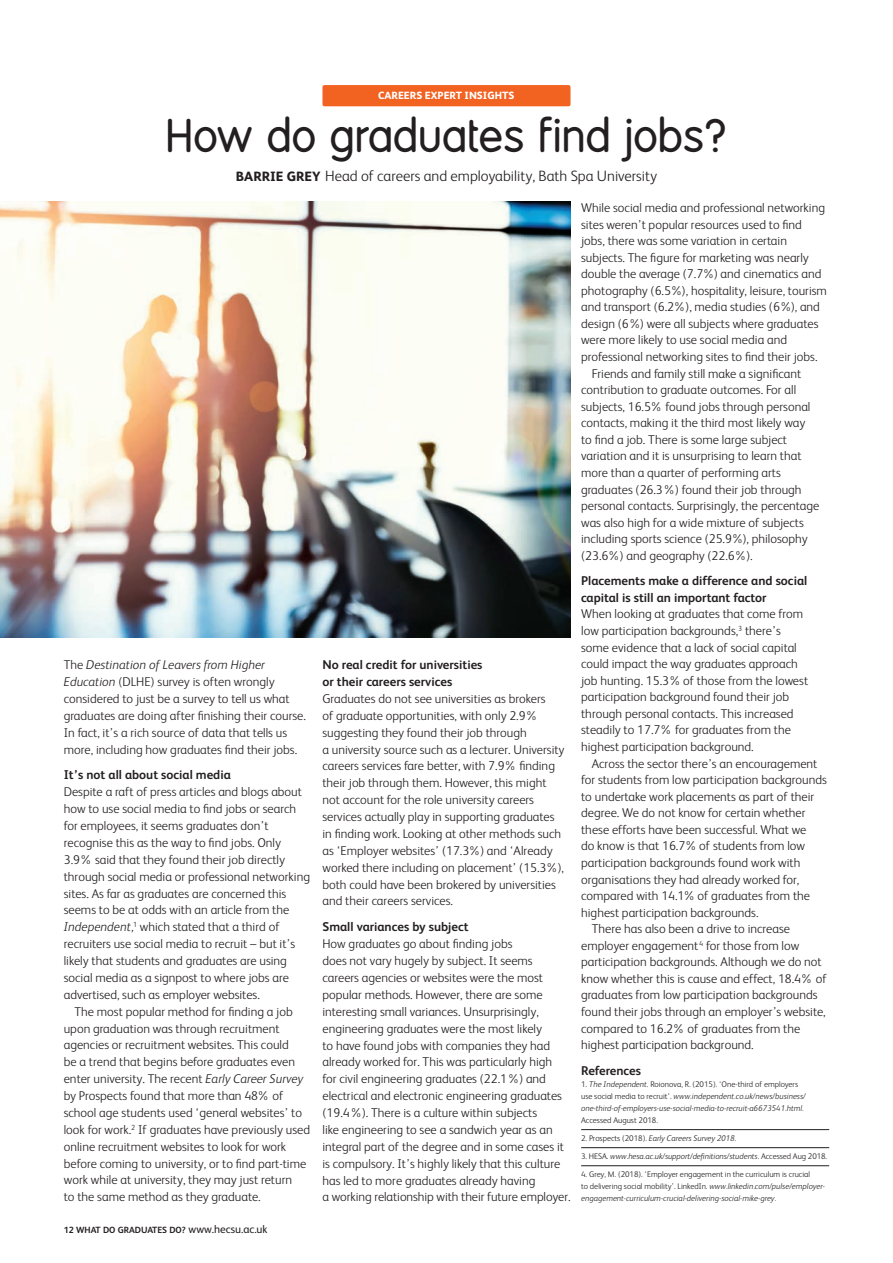
<style>
.page{position:relative;width:893px;height:1263px;background:#fff}
.page>*{position:absolute;margin:0;border:0;box-sizing:border-box;transform-origin:0 0}
.t1{font:45px "Nesimplifiedfullfont";color:#231f20}
.t2{font:300 15px "FS Albert";color:#231f20}
.t3{font:300 12.75px/17px "FS Albert";color:#231f20}
.t4{font:700 12.75px/17px "FS Albert";color:#231f20}
.t5{font:800 10.5px "FS Albert";color:#fff}
.t6{font:700 9px "FS Albert";color:#231f20}
.t7{font:italic 300 8.25px/12px "FS Albert";color:#231f20}
.t8{font:300 8.25px/12px "FS Albert";color:#231f20}
.s1{font-weight:800;font-size:13.5px}
.s2{font-style:italic}
.s3{font-weight:400;font-size:11.25px}
.s4{font-style:normal}
</style>
<div class="page">
<hr style="left:581px;top:1129px;width:248px;height:1px;background:#231f20">
<hr style="left:581px;top:1147px;width:248px;height:1px;background:#231f20">
<hr style="left:581px;top:1165px;width:248px;height:1px;background:#231f20">
<img style="left:0;top:202px;width:570px;height:436px">
<div style="left:322px;top:85px;width:248px;height:21px;background:#f26221;border-radius:2px"></div>
<p class="t5" style="left:378px;top:89px;width:138px">CAREERS EXPERT INSIGHTS</p>
<h1 class="t1" style="left:165px;top:110px;width:563px">How do graduates find jobs?</h1>
<p class="t2" style="left:236px;top:167px;width:423px"><span class="s1">BARRIE GREY</span> Head of careers and employability, Bath Spa University</p>
<p class="t3" style="left:64px;top:656px;width:244px">The <span class="s2">Destination of Leavers from Higher Education</span> (DLHE) survey is often wrongly considered to just be a survey to tell us what graduates are doing after finishing their course.<br>In fact, it’s a rich source of data that tells us more, including how graduates find their jobs.</p>
<p class="t4" style="left:64px;top:766px;width:169px">It’s not all about social media</p>
<p class="t3" style="left:64px;top:783px;width:248px">Despite a raft of press articles and blogs about how to use social media to find jobs or search for employees, it seems graduates don’t recognise this as the way to find jobs. Only 3.9% said that they found their job directly through social media or professional networking sites. As far as graduates are concerned this seems to be at odds with an article from the <span class="s2">Independent,</span><sup>1</sup> which stated that a third of recruiters use social media to recruit – but it’s likely that students and graduates are using social media as a signpost to where jobs are advertised, such as employer websites.</p>
<p class="t3" style="left:64px;top:1003px;width:248px;text-indent:11px">The most popular method for finding a job upon graduation was through recruitment agencies or recruitment websites. This could<br>be a trend that begins before graduates even enter university. The recent <span class="s2">Early Career Survey </span>by Prospects found that more than 48% of school age students used ‘general websites’ to look for work.<sup>2</sup> If graduates have previously used online recruitment websites to look for work before coming to university, or to find part-time work while at university, they may just return<br>to the same method as they graduate.</p>
<p class="t6" style="left:64px;top:1225px;width:205px">12 WHAT DO GRADUATES DO? <span class="s3">www.hecsu.ac.uk</span></p>
<p class="t4" style="left:322px;top:656px;width:162px">No real credit for universities or their careers services</p>
<p class="t3" style="left:322px;top:690px;width:244px">Graduates do not see universities as brokers<br>of graduate opportunities, with only 2.9% suggesting they found their job through<br>a university source such as a lecturer. University careers services fare better, with 7.9% finding their job through them. However, this might not account for the role university careers services actually play in supporting graduates in finding work. Looking at other methods such as ‘Employer websites’ (17.3%) and ‘Already worked there including on placement’ (15.3%), both could have been brokered by universities and their careers services.</p>
<p class="t4" style="left:322px;top:918px;width:148px">Small variances by subject</p>
<p class="t3" style="left:322px;top:935px;width:250px">How graduates go about finding jobs<br>does not vary hugely by subject. It seems careers agencies or websites were the most popular methods. However, there are some interesting small variances. Unsurprisingly, engineering graduates were the most likely<br>to have found jobs with companies they had already worked for. This was particularly high<br>for civil engineering graduates (22.1%) and electrical and electronic engineering graduates (19.4%). There is a culture within subjects<br>like engineering to see a sandwich year as an integral part of the degree and in some cases it is compulsory. It’s highly likely that this culture has led to more graduates already having<br>a working relationship with their future employer.</p>
<p class="t3" style="left:581px;top:199px;width:245px">While social media and professional networking</p>
<p class="t3" style="left:581px;top:216px;width:222px">sites weren’t popular resources used to find</p>
<p class="t3" style="left:581px;top:232px;width:207px">jobs, there was some variation in certain</p>
<p class="t3" style="left:581px;top:249px;width:229px">subjects. The figure for marketing was nearly</p>
<p class="t3" style="left:581px;top:265px;width:242px">double the average (7.7%) and cinematics and</p>
<p class="t3" style="left:581px;top:282px;width:247px">photography (6.5%), hospitality, leisure, tourism</p>
<p class="t3" style="left:581px;top:298px;width:240px">and transport (6.2%), media studies (6%), and</p>
<p class="t3" style="left:581px;top:315px;width:239px">design (6%) were all subjects where graduates</p>
<p class="t3" style="left:581px;top:331px;width:207px">were more likely to use social media and</p>
<p class="t3" style="left:581px;top:348px;width:238px">professional networking sites to find their jobs.</p>
<p class="t3" style="left:592px;top:365px;width:211px">Friends and family still make a significant</p>
<p class="t3" style="left:581px;top:381px;width:217px">contribution to graduate outcomes. For all</p>
<p class="t3" style="left:581px;top:398px;width:231px">subjects, 16.5% found jobs through personal</p>
<p class="t3" style="left:581px;top:414px;width:226px">contacts, making it the third most likely way</p>
<p class="t3" style="left:581px;top:431px;width:207px">to find a job. There is some large subject</p>
<p class="t3" style="left:581px;top:447px;width:222px">variation and it is unsurprising to learn that</p>
<p class="t3" style="left:581px;top:464px;width:201px">more than a quarter of performing arts</p>
<p class="t3" style="left:581px;top:481px;width:222px">graduates (26.3%) found their job through</p>
<p class="t3" style="left:581px;top:497px;width:240px">personal contacts. Surprisingly, the percentage</p>
<p class="t3" style="left:581px;top:514px;width:224px">was also high for a wide mixture of subjects</p>
<p class="t3" style="left:581px;top:530px;width:228px">including sports science (25.9%), philosophy</p>
<p class="t3" style="left:581px;top:547px;width:173px">(23.6%) and geography (22.6%).</p>
<p class="t4" style="left:581px;top:573px;width:228px;line-height:16.5px">Placements make a difference and social capital is still an important factor</p>
<p class="t3" style="left:581px;top:606px;width:228px;line-height:16.5px">When looking at graduates that come from low participation backgrounds,<sup>3</sup> there’s some evidence that a lack of social capital could impact the way graduates approach job hunting. 15.3% of those from the lowest participation background found their job through personal contacts. This increased steadily to 17.7% for graduates from the highest participation background.</p>
<p class="t3" style="left:592px;top:755px;width:227px">Across the sector there’s an encouragement</p>
<p class="t3" style="left:581px;top:771px;width:247px">for students from low participation backgrounds</p>
<p class="t3" style="left:581px;top:788px;width:235px">to undertake work placements as part of their</p>
<p class="t3" style="left:581px;top:804px;width:226px">degree. We do not know for certain whether</p>
<p class="t3" style="left:581px;top:821px;width:227px">these efforts have been successful. What we</p>
<p class="t3" style="left:581px;top:837px;width:225px">do know is that 16.7% of students from low</p>
<p class="t3" style="left:581px;top:854px;width:221px">participation backgrounds found work with</p>
<p class="t3" style="left:581px;top:870px;width:220px">organisations they had already worked for,</p>
<p class="t3" style="left:581px;top:887px;width:231px">compared with 14.1% of graduates from the</p>
<p class="t3" style="left:581px;top:904px;width:179px">highest participation backgrounds.</p>
<p class="t3" style="left:592px;top:920px;width:200px">There has also been a drive to increase</p>
<p class="t3" style="left:581px;top:937px;width:220px">employer engagement<sup>4</sup> for those from low</p>
<p class="t3" style="left:581px;top:953px;width:242px">participation backgrounds. Although we do not</p>
<p class="t3" style="left:581px;top:970px;width:247px">know whether this is cause and effect, 18.4% of</p>
<p class="t3" style="left:581px;top:986px;width:238px">graduates from low participation backgrounds</p>
<p class="t3" style="left:581px;top:1003px;width:246px">found their jobs through an employer’s website,</p>
<p class="t3" style="left:581px;top:1020px;width:221px">compared to 16.2% of graduates from the</p>
<p class="t3" style="left:581px;top:1036px;width:174px">highest participation background.</p>
<p class="t4" style="left:581px;top:1062px;width:61px">References</p>
<p class="t7" style="left:581px;top:1078px;width:226px"><span class="s4">1.</span> The Independent<span class="s4">. Roionova, R. (2015). ‘One-third of employers use social media to recruit’.</span> www.independent.co.uk/news/business/ one-third-of-employers-use-social-media-to-recruit-a6673541.html.</p>
<p class="t8" style="left:581px;top:1114px;width:78px">Accessed August 2018.</p>
<p class="t7" style="left:581px;top:1132px;width:157px"><span class="s4">2. Prospects (2018).</span> Early Careers Survey 2018.</p>
<p class="t7" style="left:581px;top:1150px;width:248px"><span class="s4">3. HESA.</span> www.hesa.ac.uk/support/definitions/students. <span class="s4">Accessed Aug 2018.</span></p>
<p class="t8" style="left:581px;top:1168px;width:245px">4. Grey, M. (2018). ‘Employer engagement in the curriculum is crucial<br>to delivering social mobility’. LinkedIn. <span class="s2">www.linkedin.com/pulse/employer&shy;engagement-curriculum-crucial-delivering-social-mike-grey.</span></p>
</div>
